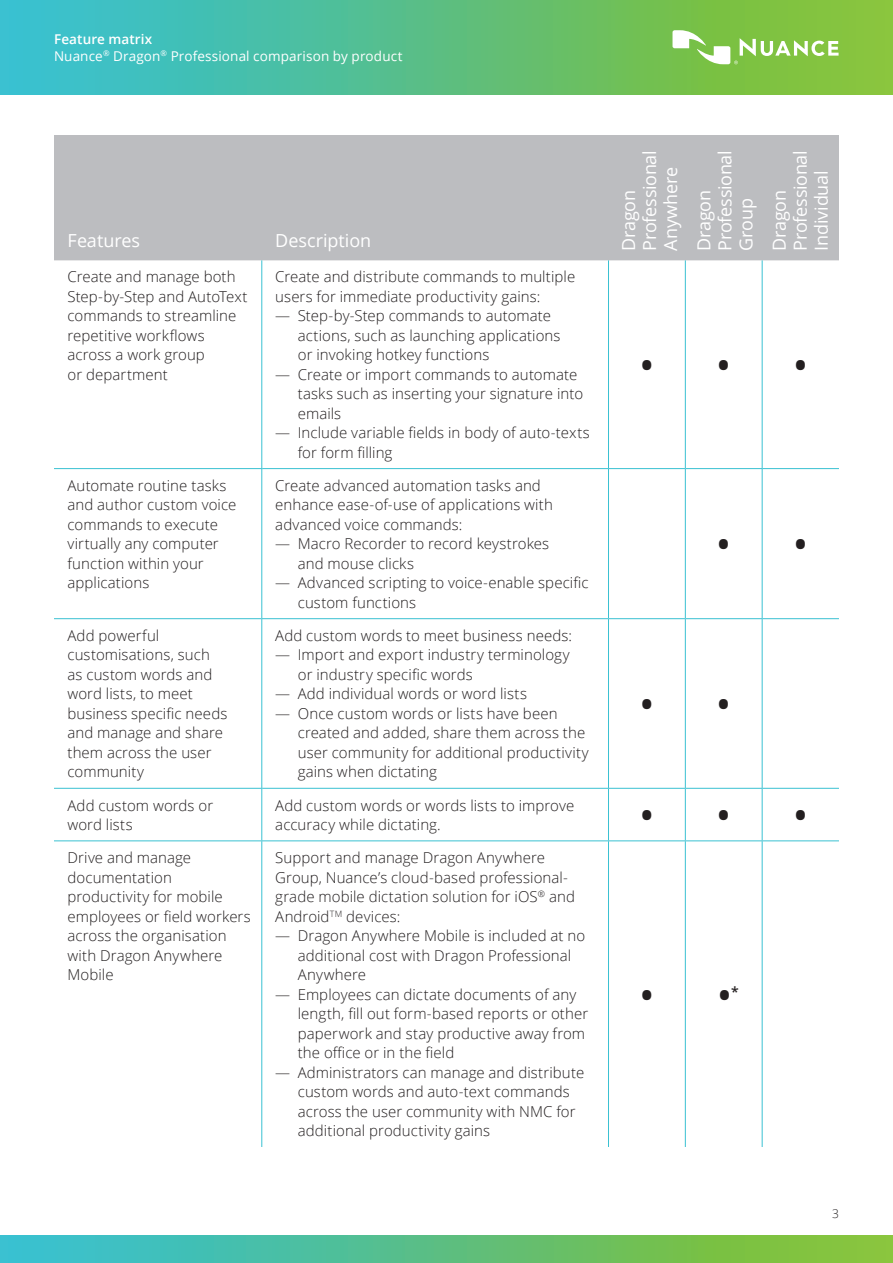
<style>
.page{position:relative;width:893px;height:1263px;background:#fff}
.page>*{position:absolute;margin:0;border:0;box-sizing:border-box;transform-origin:0 0}
.t1{font:600 36px "Open Sans";color:#231f20}
.t2{font:18px/21px "Open Sans";letter-spacing:-.015em;color:#fff}
.t3{font:300 15px/19.5px "Open Sans";letter-spacing:.005em;color:#231f20}
.t4{font:600 13.95px "Open Sans";color:#231f20}
.t5{font:13.5px/16.5px "Open Sans";letter-spacing:.01em;color:#fff}
.t6{font:300 12px "Open Sans";color:#231f20}
.s1{font-weight:600}
</style>
<div class="page">
<svg style="left:0;top:1236px;width:893px;height:27px;background:#5dc081"></svg>
<svg style="left:0;top:0;width:893px;height:94px;background:#5abf85"></svg>
<svg style="left:672px;top:30px;width:167px;height:34px"></svg>
<div style="left:54px;top:135px;width:785px;height:125px;background:#bcbdc0"></div>
<hr style="left:261px;top:260px;width:1px;height:208px;background:#3ac1d2">
<hr style="left:608px;top:260px;width:1px;height:208px;background:#3ac1d2">
<hr style="left:685px;top:260px;width:1px;height:208px;background:#3ac1d2">
<hr style="left:762px;top:260px;width:1px;height:208px;background:#3ac1d2">
<hr style="left:261px;top:469px;width:1px;height:149px;background:#3ac1d2">
<hr style="left:608px;top:469px;width:1px;height:149px;background:#3ac1d2">
<hr style="left:685px;top:469px;width:1px;height:149px;background:#3ac1d2">
<hr style="left:762px;top:469px;width:1px;height:149px;background:#3ac1d2">
<hr style="left:54px;top:618px;width:208px;height:1px;background:#3ac1d2">
<hr style="left:262px;top:618px;width:346px;height:1px;background:#3ac1d2">
<hr style="left:261px;top:619px;width:1px;height:169px;background:#3ac1d2">
<hr style="left:608px;top:618px;width:77px;height:1px;background:#3ac1d2">
<hr style="left:608px;top:619px;width:1px;height:169px;background:#3ac1d2">
<hr style="left:685px;top:618px;width:77px;height:1px;background:#3ac1d2">
<hr style="left:685px;top:619px;width:1px;height:169px;background:#3ac1d2">
<hr style="left:762px;top:618px;width:77px;height:1px;background:#3ac1d2">
<hr style="left:762px;top:619px;width:1px;height:169px;background:#3ac1d2">
<hr style="left:54px;top:788px;width:208px;height:1px;background:#3ac1d2">
<hr style="left:261px;top:789px;width:1px;height:51px;background:#3ac1d2">
<hr style="left:608px;top:788px;width:77px;height:1px;background:#3ac1d2">
<hr style="left:608px;top:789px;width:1px;height:51px;background:#3ac1d2">
<hr style="left:685px;top:788px;width:77px;height:1px;background:#3ac1d2">
<hr style="left:685px;top:789px;width:1px;height:51px;background:#3ac1d2">
<hr style="left:762px;top:788px;width:77px;height:1px;background:#3ac1d2">
<hr style="left:762px;top:789px;width:1px;height:51px;background:#3ac1d2">
<hr style="left:54px;top:840px;width:208px;height:1px;background:#3ac1d2">
<hr style="left:262px;top:840px;width:346px;height:1px;background:#3ac1d2">
<hr style="left:261px;top:841px;width:1px;height:306px;background:#3ac1d2">
<hr style="left:608px;top:840px;width:77px;height:1px;background:#3ac1d2">
<hr style="left:608px;top:841px;width:1px;height:306px;background:#3ac1d2">
<hr style="left:685px;top:840px;width:77px;height:1px;background:#3ac1d2">
<hr style="left:685px;top:841px;width:1px;height:306px;background:#3ac1d2">
<hr style="left:762px;top:840px;width:77px;height:1px;background:#3ac1d2">
<hr style="left:762px;top:841px;width:1px;height:306px;background:#3ac1d2">
<hr style="left:262px;top:788px;width:346px;height:1px;background:#3ac1d2">
<hr style="left:54px;top:468px;width:208px;height:1px;background:#3ac1d2">
<hr style="left:608px;top:468px;width:77px;height:1px;background:#3ac1d2">
<hr style="left:685px;top:468px;width:77px;height:1px;background:#3ac1d2">
<hr style="left:762px;top:468px;width:77px;height:1px;background:#3ac1d2">
<hr style="left:262px;top:468px;width:346px;height:1px;background:#3ac1d2">
<p class="t5" style="left:54px;top:31px;width:350px"><span class="s1">Feature matrix<br></span>Nuance<sup>®</sup> Dragon<sup>®</sup> Professional comparison by product</p>
<p class="t2" style="left:68px;top:229px;width:74px">Features</p>
<p class="t2" style="left:275px;top:229px;width:97px">Description</p>
<p class="t3" style="left:68px;top:267px;width:182px">Create and manage both<br>Step-by-Step and AutoText commands to streamline repetitive workflows across a work group<br>or department</p>
<p class="t3" style="left:275px;top:267px;width:301px">Create and distribute commands to multiple users for immediate productivity gains:</p>
<p class="t3" style="left:298px;top:306px;width:264px;text-indent:-22px">— Step-by-Step commands to automate actions, such as launching applications or invoking hotkey functions</p>
<p class="t3" style="left:298px;top:364px;width:287px;text-indent:-22px">— Create or import commands to automate tasks such as inserting your signature into emails</p>
<p class="t3" style="left:298px;top:423px;width:294px;text-indent:-22px">— Include variable fields in body of auto-texts for form filling</p>
<p class="t3" style="left:68px;top:475px;width:170px">Automate routine tasks and author custom voice commands to execute virtually any computer function within your applications</p>
<p class="t3" style="left:275px;top:475px;width:279px">Create advanced automation tasks and enhance ease-of-use of applications with advanced voice commands:</p>
<p class="t3" style="left:298px;top:534px;width:253px;text-indent:-22px">— Macro Recorder to record keystrokes and mouse clicks</p>
<p class="t3" style="left:298px;top:573px;width:292px;text-indent:-22px">— Advanced scripting to voice-enable specific custom functions</p>
<p class="t3" style="left:68px;top:625px;width:161px">Add powerful customisations, such as custom words and word lists, to meet business specific needs and manage and share them across the user community</p>
<p class="t3" style="left:275px;top:625px;width:298px">Add custom words to meet business needs:</p>
<p class="t3" style="left:298px;top:645px;width:273px;text-indent:-22px">— Import and export industry terminology or industry specific words</p>
<p class="t3" style="left:275px;top:684px;width:253px">— Add individual words or word lists</p>
<p class="t3" style="left:298px;top:703px;width:292px;text-indent:-22px">— Once custom words or lists have been created and added, share them across the user community for additional productivity gains when dictating</p>
<p class="t2" style="left:618px;top:251px;width:102px;rotate:-90deg">Dragon<br>Professional<br>Anywhere</p>
<p class="t2" style="left:693px;top:251px;width:102px;rotate:-90deg">Dragon<br>Professional<br>Group</p>
<p class="t2" style="left:768px;top:251px;width:102px;rotate:-90deg">Dragon<br>Professional<br>Individual</p>
<h1 class="t1" style="left:640px;top:340px;width:92px">• •</h1>
<h1 class="t1" style="left:794px;top:340px;width:15px">•</h1>
<h1 class="t1" style="left:717px;top:520px;width:92px">• •</h1>
<h1 class="t1" style="left:640px;top:679px;width:92px">• •</h1>
<p class="t3" style="left:68px;top:795px;width:147px">Add custom words or word lists</p>
<p class="t3" style="left:275px;top:795px;width:301px">Add custom words or words lists to improve accuracy while dictating.</p>
<h1 class="t1" style="left:640px;top:790px;width:92px">• •</h1>
<h1 class="t1" style="left:794px;top:790px;width:15px">•</h1>
<p class="t3" style="left:68px;top:847px;width:185px">Drive and manage documentation productivity for mobile employees or field workers across the organisation with Dragon Anywhere<br>Mobile</p>
<p class="t3" style="left:275px;top:847px;width:301px">Support and manage Dragon Anywhere Group, Nuance’s cloud-based professional&shy;grade mobile dictation solution for iOS<sup>®</sup> and Android<sup>TM</sup> devices:</p>
<p class="t3" style="left:298px;top:925px;width:289px;text-indent:-22px">— Dragon Anywhere Mobile is included at no additional cost with Dragon Professional<br>Anywhere</p>
<p class="t3" style="left:298px;top:984px;width:292px;text-indent:-22px">— Employees can dictate documents of any length, fill out form-based reports or other paperwork and stay productive away from the office or in the field</p>
<p class="t3" style="left:298px;top:1062px;width:288px;text-indent:-22px">— Administrators can manage and distribute custom words and auto-text commands across the user community with NMC for additional productivity gains</p>
<p class="t4" style="left:731px;top:982px;width:9px">*</p>
<h1 class="t1" style="left:640px;top:970px;width:93px">• •</h1>
<p class="t6" style="left:832px;top:1205px;width:8px">3</p>
</div>
